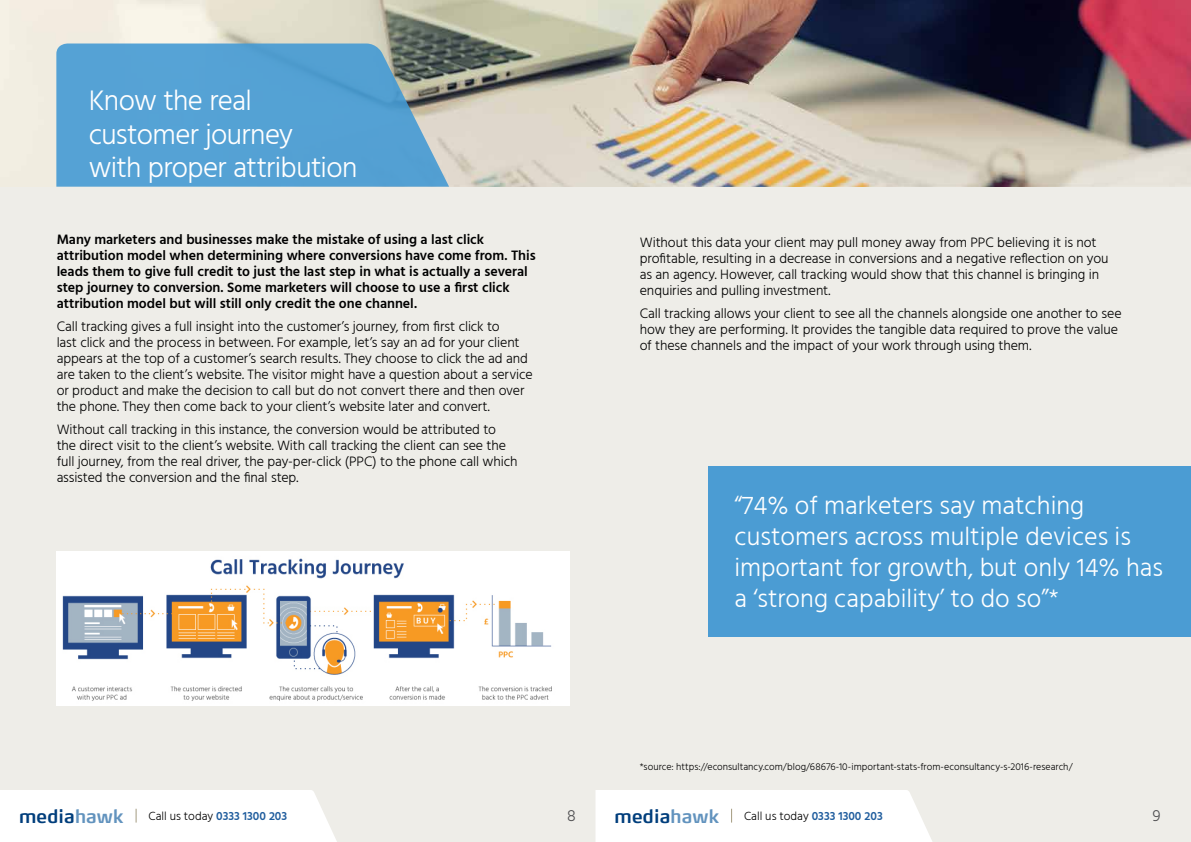
<style>
.page{position:relative;width:1191px;height:842px;background:#fff}
.page>*{position:absolute;margin:0;border:0;box-sizing:border-box;transform-origin:0 0}
.t1{font:300 29px/33.7px "Hind";letter-spacing:-.02em;color:#fff}
.t2{font:300 26px/31.2px "Hind";color:#fff}
.t3{font:600 18.4px "Max TF";letter-spacing:.01em;color:#003e7c}
.t4{font:300 16.3px "Hind";color:#4d4d4f}
.t5{font:300 14px/16px "Hind";letter-spacing:-.01em;color:#000}
.t6{font:600 14px/16px "Hind";letter-spacing:-.005em;color:#000}
.t7{font:300 12px "Hind";color:#000}
.t8{font:300 10px "Hind";color:#000}
.s1{color:#6293be}
.s2{font-weight:600;color:#215e9e}
</style>
<div class="page">
<svg style="left:136px;top:809px;width:1px;height:13px"></svg>
<svg style="left:731px;top:809px;width:1px;height:13px"></svg>
<div style="left:0;top:74px;width:595px;height:716px;background:#eeede8"></div>
<div style="left:312px;top:790px;width:283px;height:52px;background:#eeede8"></div>
<div style="left:908px;top:790px;width:283px;height:52px;background:#eeede8"></div>
<div style="left:595px;top:74px;width:596px;height:716px;background:#eeede8"></div>
<img style="left:57px;top:552px;width:512px;height:154px">
<div style="left:709px;top:467px;width:482px;height:170px;background:#4b9cd3"></div>
<img style="left:0;top:0;width:1191px;height:187px">
<svg style="left:56px;top:44px;width:393px;height:143px;fill:#55a2d4"></svg>
<h1 class="t1" style="left:89px;top:85px;width:270px">Know the real customer journey<br>with proper attribution</h1>
<p class="t6" style="left:57px;top:232px;width:480px">Many marketers and businesses make the mistake of using a last click attribution model when determining where conversions have come from. This leads them to give full credit to just the last step in what is actually a several step journey to conversion. Some marketers will choose to use a first click attribution model but will still only credit the one channel.</p>
<p class="t5" style="left:57px;top:319px;width:477px">Call tracking gives a full insight into the customer’s journey, from first click to<br>last click and the process in between. For example, let’s say an ad for your client appears at the top of a customer’s search results. They choose to click the ad and are taken to the client’s website. The visitor might have a question about a service or product and make the decision to call but do not convert there and then over the phone. They then come back to your client’s website later and convert.</p>
<p class="t5" style="left:57px;top:422px;width:462px">Without call tracking in this instance, the conversion would be attributed to the direct visit to the client’s website. With call tracking the client can see the full journey, from the real driver, the pay-per-click (PPC) to the phone call which assisted the conversion and the final step.</p>
<p class="t5" style="left:640px;top:235px;width:470px">Without this data your client may pull money away from PPC believing it is not profitable, resulting in a decrease in conversions and a negative reflection on you as an agency. However, call tracking would show that this channel is bringing in enquiries and pulling investment.</p>
<p class="t5" style="left:640px;top:306px;width:483px">Call tracking allows your client to see all the channels alongside one another to see how they are performing. It provides the tangible data required to prove the value of these channels and the impact of your work through using them.</p>
<h2 class="t2" style="left:734px;top:491px;width:430px">“74% of marketers say matching customers across multiple devices is important for growth, but only 14% has a ‘strong capability’ to do so”*</h2>
<p class="t8" style="left:640px;top:760px;width:434px">*source: https://econsultancy.com/blog/68676-10-important-stats-from-econsultancy-s-2016-research/</p>
<h3 class="t3" style="left:19px;top:804px;width:106px">media<span class="s1">hawk</span></h3>
<p class="t7" style="left:149px;top:808px;width:140px">Call us today <span class="s2">0333 1300 203</span></p>
<p class="t4" style="left:567px;top:805px;width:10px">8</p>
<h3 class="t3" style="left:614px;top:804px;width:106px">media<span class="s1">hawk</span></h3>
<p class="t7" style="left:744px;top:808px;width:140px">Call us today <span class="s2">0333 1300 203</span></p>
<p class="t4" style="left:1152px;top:805px;width:10px">9</p>
</div>
